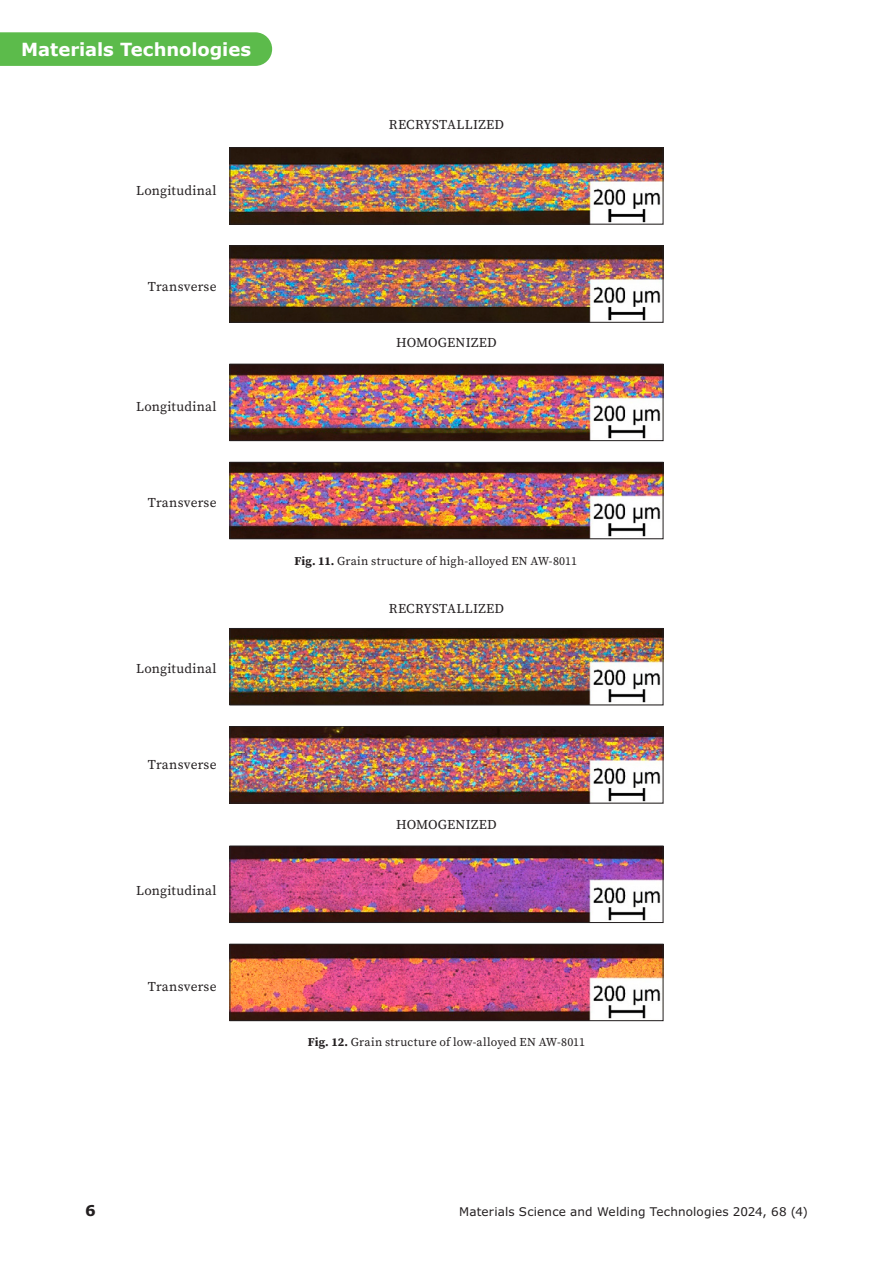
<style>
.page{position:relative;width:893px;height:1263px;background:#fff}
.page>*{position:absolute;margin:0;border:0;box-sizing:border-box;transform-origin:0 0}
.t1{font:700 18px "Verdana";letter-spacing:-.005em;color:#fff}
.t2{font:700 15px "Verdana Pro";color:#231f20}
.Tekst{font:13.5px "Source Serif Pro";letter-spacing:.015em;color:#231f20}
.Pierwszy_akapit{font:13.5px "Source Serif Pro";letter-spacing:.015em;color:#231f20}
.Podpis___figury{font:12px "Source Serif Pro";letter-spacing:.02em;color:#231f20}
.t3{font:12px "Verdana Pro";letter-spacing:.01em;color:#231f20}
.s1{font-weight:700}
</style>
<div class="page">
<div style="left:0;top:32px;width:272px;height:34px;background:#5cbb4b"></div>
<img style="left:232px;top:149px;width:429px;height:73px">
<div style="left:230px;top:147px;width:433px;height:77px;border:1px solid #231f20"></div>
<img style="left:232px;top:248px;width:429px;height:72px">
<div style="left:230px;top:246px;width:433px;height:76px;border:1px solid #231f20"></div>
<img style="left:232px;top:366px;width:429px;height:73px">
<div style="left:230px;top:364px;width:433px;height:77px;border:1px solid #231f20"></div>
<img style="left:232px;top:464px;width:429px;height:73px">
<div style="left:230px;top:462px;width:433px;height:77px;border:1px solid #231f20"></div>
<img style="left:232px;top:630px;width:429px;height:73px">
<div style="left:230px;top:628px;width:433px;height:77px;border:1px solid #231f20"></div>
<img style="left:232px;top:728px;width:429px;height:73px">
<div style="left:230px;top:726px;width:433px;height:77px;border:1px solid #231f20"></div>
<img style="left:232px;top:848px;width:429px;height:73px">
<div style="left:230px;top:846px;width:433px;height:77px;border:1px solid #231f20"></div>
<img style="left:232px;top:946px;width:429px;height:73px">
<div style="left:230px;top:944px;width:433px;height:77px;border:1px solid #231f20"></div>
<h1 class="t1" style="left:21px;top:37px;width:231px">Materials Technologies</h1>
<p class="Tekst" style="left:136px;top:181px;width:82px">Longitudinal</p>
<p class="Tekst" style="left:148px;top:277px;width:70px">Transverse</p>
<p class="Tekst" style="left:136px;top:398px;width:82px">Longitudinal</p>
<p class="Tekst" style="left:148px;top:494px;width:70px">Transverse</p>
<p class="Tekst" style="left:136px;top:660px;width:82px">Longitudinal</p>
<p class="Tekst" style="left:148px;top:756px;width:70px">Transverse</p>
<p class="Tekst" style="left:136px;top:881px;width:82px">Longitudinal</p>
<p class="Tekst" style="left:148px;top:977px;width:70px">Transverse</p>
<p class="Pierwszy_akapit" style="left:389px;top:115px;width:117px">RECRYSTALLIZED</p>
<p class="Pierwszy_akapit" style="left:396px;top:334px;width:102px">HOMOGENIZED</p>
<p class="Podpis___figury" style="left:295px;top:552px;width:284px"><span class="s1">Fig. 11.</span> Grain structure of high-alloyed EN AW-8011</p>
<p class="Pierwszy_akapit" style="left:389px;top:599px;width:117px">RECRYSTALLIZED</p>
<p class="Pierwszy_akapit" style="left:396px;top:815px;width:102px">HOMOGENIZED</p>
<p class="Podpis___figury" style="left:308px;top:1034px;width:279px"><span class="s1">Fig. 12.</span> Grain structure of low-alloyed EN AW-8011</p>
<p class="t2" style="left:85px;top:1201px;width:12px">6</p>
<p class="t3" style="left:459px;top:1204px;width:350px">Materials Science and Welding Technologies 2024, 68 (4)</p>
</div>
